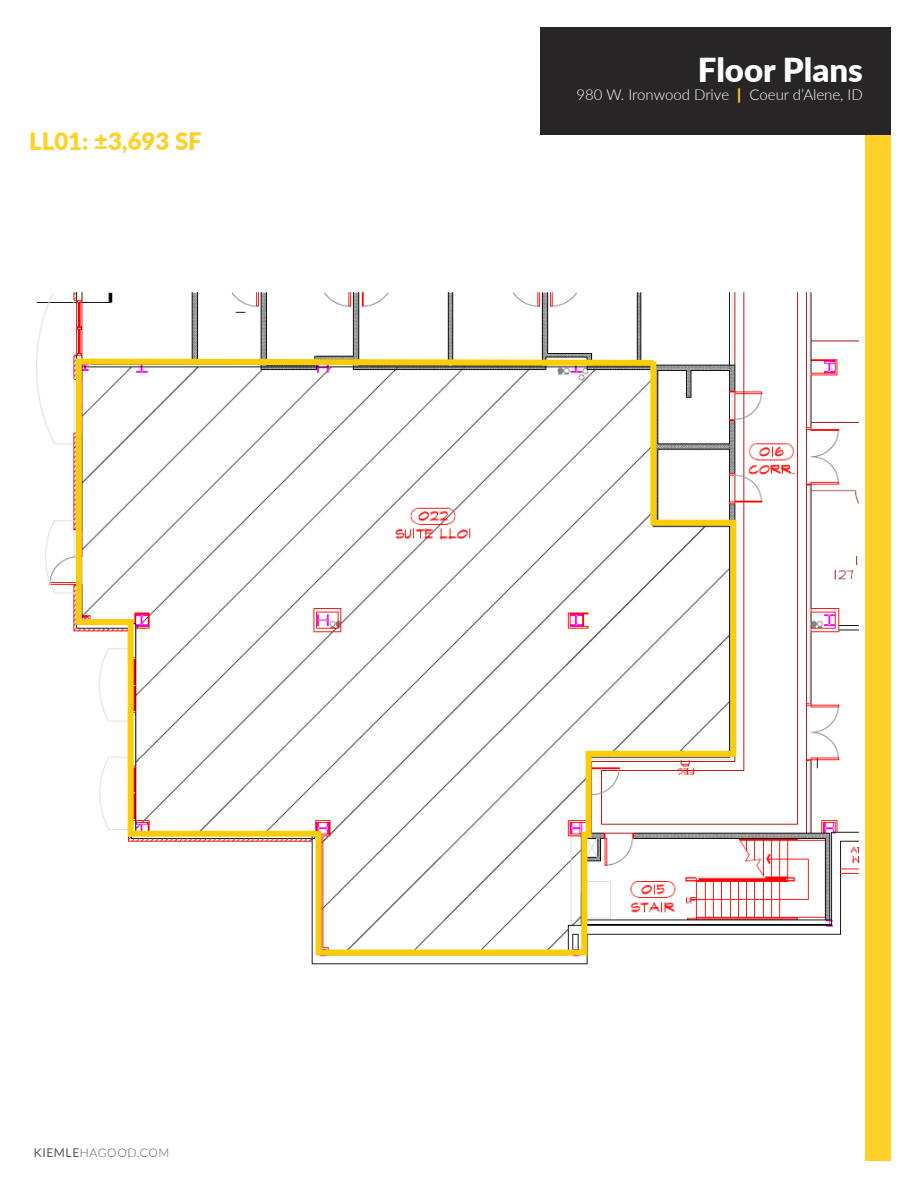
<style>
.page{position:relative;width:918px;height:1188px;background:#fff}
.page>*{position:absolute;margin:0;border:0;box-sizing:border-box;transform-origin:0 0}
.t1{font:900 33px "Lato";color:#fff}
.t2{font:900 24px "Lato";color:#fed028}
.t3{font:300 15px "Lato";color:#fff}
.t4{font:300 12px "Lato";letter-spacing:.05em;color:#57585a}
.s1{font-weight:900;color:#fed028}
.s2{font-weight:400}
</style>
<div class="page">
<img style="left:36px;top:292px;width:823px;height:673px">
<div style="left:865px;top:28px;width:25px;height:1133px;background:#fed028"></div>
<div style="left:540px;top:27px;width:351px;height:107px;background:#282526"></div>
<svg style="left:73px;top:356px;width:666px;height:603px"></svg>
<div style="left:414px;top:554px;width:43px;height:13px;background:#fff"></div>
<p class="t2" style="left:29px;top:123px;width:174px">LL01: ±3,693 SF</p>
<p class="t1" style="left:698px;top:45px;width:167px">Floor Plans</p>
<p class="t3" style="left:577px;top:84px;width:288px">980 W. Ironwood Drive <span class="s1">|</span> Coeur d’Alene, ID</p>
<p class="t4" style="left:34px;top:1144px;width:137px"><span class="s2">KIEMLE</span>HAGOOD.COM</p>
</div>
